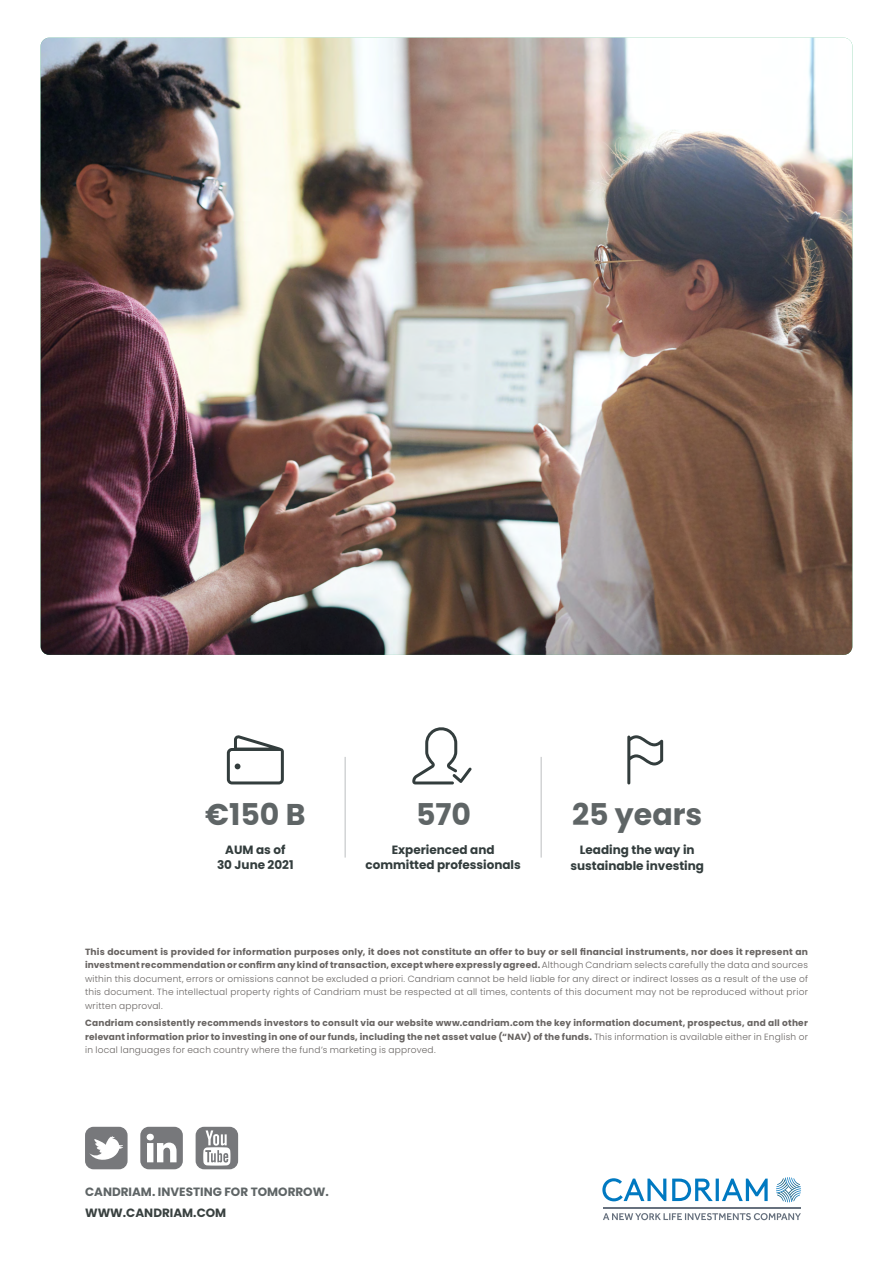
<style>
.page{position:relative;width:893px;height:1263px;background:#fff}
.page>*{position:absolute;margin:0;border:0;box-sizing:border-box;transform-origin:0 0}
.t1{font:700 30px "Poppins";color:#5f6566}
.t2{font:700 12px/15px "Poppins";color:#333d3d;text-align:center}
.t3{font:700 12px "Poppins";color:#5f6566}
.t4{font:700 12px "Poppins";color:#394140}
.t5{font:300 9px/13.5px "Poppins";letter-spacing:.025em;color:#686462;text-align:justify}
.t6{font:700 9px/13.5px "Poppins";letter-spacing:.02em;color:#686462;text-align:justify}
.s1{font-weight:700}
.s2{font-weight:300}
</style>
<div class="page">
<hr style="left:345px;top:757px;width:1px;height:100px;background:#bcbec0">
<hr style="left:541px;top:757px;width:1px;height:100px;background:#bcbec0">
<svg style="left:412px;top:727px;width:60px;height:57px"></svg>
<svg style="left:227px;top:735px;width:57px;height:49px"></svg>
<svg style="left:627px;top:735px;width:36px;height:49px"></svg>
<svg style="left:776px;top:1177px;width:25px;height:25px"></svg>
<svg style="left:603px;top:1213px;width:198px;height:7px"></svg>
<hr style="left:603px;top:1207px;width:198px;height:1px;background:#67717e">
<svg style="left:602px;top:1178px;width:166px;height:23px"></svg>
<div style="left:140px;top:1127px;width:43px;height:42px;background:#77787b;border-radius:9px"></div>
<svg style="left:147px;top:1134px;width:30px;height:28px"></svg>
<div style="left:196px;top:1127px;width:42px;height:42px;background:#77787b;border-radius:9px"></div>
<svg style="left:203px;top:1130px;width:27px;height:35px"></svg>
<div style="left:85px;top:1127px;width:43px;height:42px;background:#77787b;border-radius:9px"></div>
<svg style="left:89px;top:1136px;width:34px;height:24px"></svg>
<img style="left:41px;top:38px;width:811px;height:617px">
<h1 class="t1" style="left:205px;top:797px;width:102px">€150 B</h1>
<h2 class="t2" style="left:217px;top:842px;width:78px">AUM as of<br>30 June 2021</h2>
<h1 class="t1" style="left:416px;top:797px;width:57px">570</h1>
<h2 class="t2" style="left:365px;top:842px;width:157px">Experienced and committed professionals</h2>
<h1 class="t1" style="left:572px;top:797px;width:132px">25 years</h1>
<h2 class="t2" style="left:570px;top:841px;width:135px;line-height:16.5px">Leading the way in sustainable investing</h2>
<p class="t5" style="left:85px;top:945px;width:724px"><span class="s1">This document is provided for information purposes only, it does not constitute an offer to buy or sell financial instruments, nor does it represent an investment recommendation or confirm any kind of transaction, except where expressly agreed.</span> Although Candriam selects carefully the data and sources within this document, errors or omissions cannot be excluded a priori. Candriam cannot be held liable for any direct or indirect losses as a result of the use of this document. The intellectual property rights of Candriam must be respected at all times, contents of this document may not be reproduced without prior written approval.</p>
<p class="t6" style="left:85px;top:1016px;width:724px">Candriam consistently recommends investors to consult via our website www.candriam.com the key information document, prospectus, and all other relevant information prior to investing in one of our funds, including the net asset value (“NAV) of the funds. <span class="s2">This information is available either in English or in local languages for each country where the fund’s marketing is approved.</span></p>
<h2 class="t3" style="left:85px;top:1185px;width:245px">CANDRIAM. INVESTING FOR TOMORROW.</h2>
<h2 class="t4" style="left:85px;top:1206px;width:143px">WWW.CANDRIAM.COM</h2>
</div>
